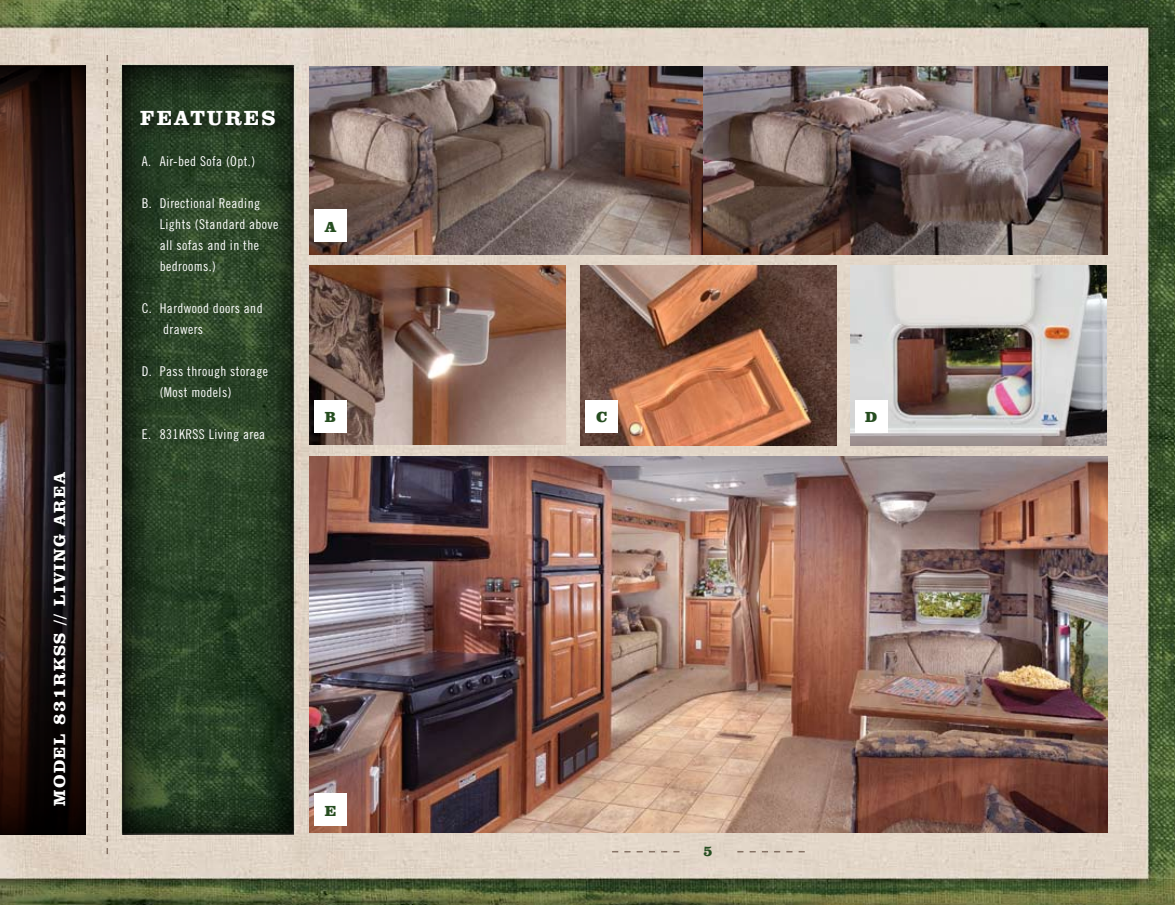
<style>
.page{position:relative;width:1175px;height:905px;background:#fff}
.page>*{position:absolute;margin:0;border:0;box-sizing:border-box;transform-origin:0 0}
.t1{font:700 21px "Clarendon BT";color:#fff}
.t2{font:700 16.5px "Clarendon BT";letter-spacing:.09em;color:#fff}
.t3{font:900 15px "Clarendon BT";color:#264d20}
.t4{font:13.5px/21px "Trade Gothic Cond Eighteen";letter-spacing:.03em;color:#fff}
.s1{font-size:18px}
</style>
<div class="page">
<img style="left:0;top:0;width:1174px;height:904px">
<img style="left:702px;top:66px;width:405px;height:188px">
<img style="left:309px;top:66px;width:393px;height:188px">
<img style="left:0;top:237px;width:86px;height:328px">
<img style="left:309px;top:456px;width:798px;height:376px">
<img style="left:580px;top:265px;width:257px;height:181px">
<img style="left:309px;top:265px;width:257px;height:179px">
<img style="left:850px;top:265px;width:256px;height:181px">
<svg style="left:106px;top:55px;width:2px;height:799px;background:#beb0a2"></svg>
<svg style="left:249px;top:110px;width:45px;height:723px;background:#243821"></svg>
<svg style="left:123px;top:110px;width:44px;height:680px;background:#223620"></svg>
<svg style="left:123px;top:790px;width:170px;height:44px;background:#1f311c"></svg>
<svg style="left:123px;top:66px;width:171px;height:44px;background:#1e2f1b"></svg>
<svg style="left:612px;top:850px;width:67px;height:2px"></svg>
<svg style="left:737px;top:850px;width:67px;height:2px"></svg>
<svg style="left:0;top:110px;width:86px;height:127px;background:#512f21"></svg>
<svg style="left:0;top:66px;width:86px;height:44px;background:#20100c"></svg>
<svg style="left:41px;top:66px;width:44px;height:499px;background:#1b1417"></svg>
<svg style="left:0;top:565px;width:86px;height:269px;background:#2e1912"></svg>
<div style="left:138px;top:106px;width:151px;height:34px;background:#000;opacity:.75"></div>
<div style="left:585px;top:400px;width:33px;height:32px;background:#fff"></div>
<div style="left:314px;top:400px;width:33px;height:32px;background:#fff"></div>
<div style="left:314px;top:210px;width:33px;height:32px;background:#fff"></div>
<div style="left:855px;top:400px;width:32px;height:32px;background:#fff"></div>
<div style="left:314px;top:793px;width:33px;height:33px;background:#fff"></div>
<div style="left:49px;top:468px;width:31px;height:351px;background:#000;opacity:.75"></div>
<p class="t2" style="left:49px;top:806px;width:336px;rotate:-90deg">MODEL <span class="s1">831</span>RKSS // LIVING AREA</p>
<h1 class="t1" style="left:140px;top:105px;width:103px">FEATURES</h1>
<p class="t4" style="left:142px;top:150px;width:115px">A. Air-bed Sofa (Opt.)</p>
<p class="t4" style="left:160px;top:192px;width:120px;text-indent:-18px">B. Directional Reading<br>Lights (Standard above all sofas and in the bedrooms.)</p>
<p class="t4" style="left:163px;top:297px;width:101px;text-indent:-21px">C. Hardwood doors and drawers</p>
<p class="t4" style="left:160px;top:360px;width:110px;text-indent:-18px">D. Pass through storage (Most models)</p>
<p class="t4" style="left:142px;top:423px;width:125px">E. 831KRSS Living area</p>
<p class="t3" style="left:325px;top:217px;width:12px">A</p>
<p class="t3" style="left:325px;top:408px;width:13px">B</p>
<p class="t3" style="left:596px;top:408px;width:13px">C</p>
<p class="t3" style="left:325px;top:801px;width:13px">E</p>
<p class="t3" style="left:865px;top:408px;width:14px">D</p>
</div>
